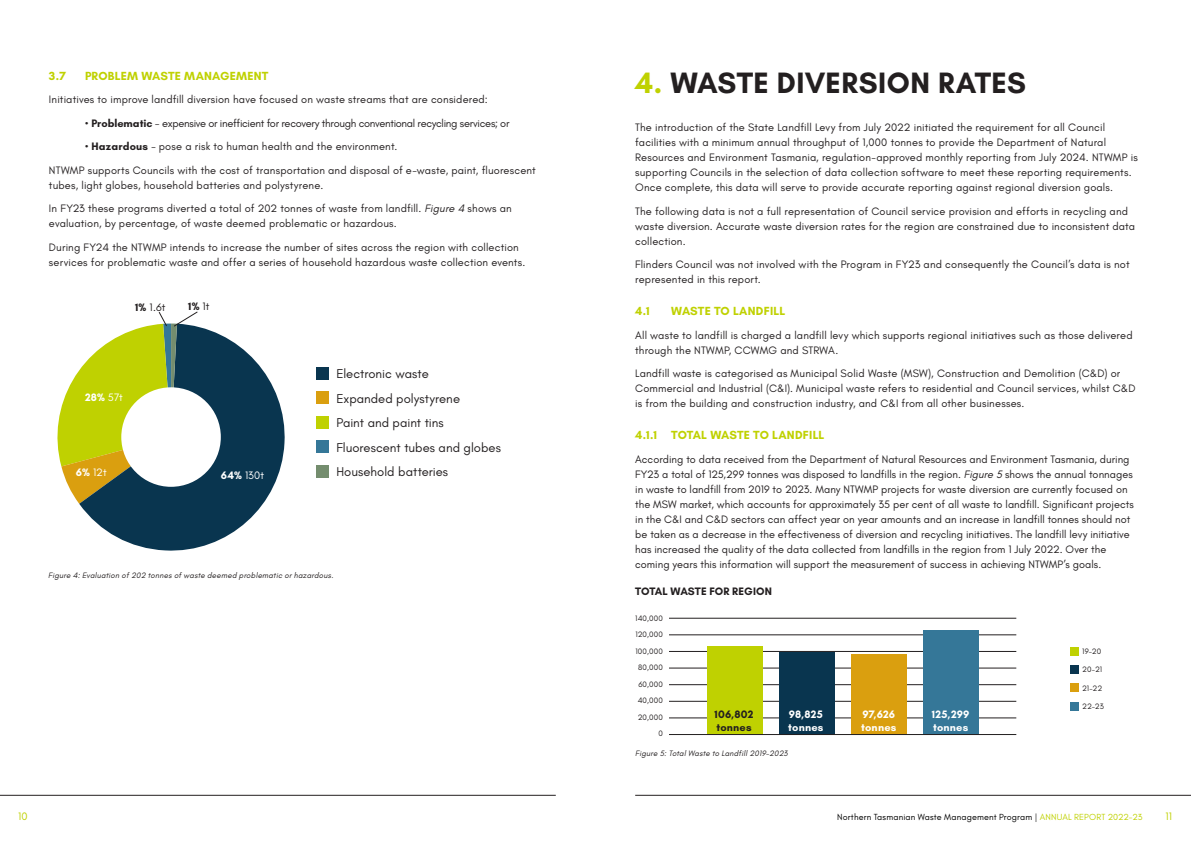
<style>
.page{position:relative;width:1191px;height:842px;background:#fff}
.page>*{position:absolute;margin:0;border:0;box-sizing:border-box;transform-origin:0 0}
.Tables{font:700 30px "Glacial Indifference";letter-spacing:.01em;color:#231f20}
.t1{font:13px "Glacial Indifference";color:#231f20}
.Tables-2{font:700 12px "Glacial Indifference";letter-spacing:.01em;color:#bfd101}
.Tables-3{font:11px/15px "Glacial Indifference";letter-spacing:.01em;color:#231f20}
.Tables-4{font:11px "Glacial Indifference";letter-spacing:-.025em;color:#231f20}
.Tables-5{font:700 11px/13px "Glacial Indifference";letter-spacing:.02em;color:#fff}
.Tables-6{font:700 11px/13px "Glacial Indifference";letter-spacing:.015em;color:#231f20}
.Tables-7{font:11px "Glacial Indifference";letter-spacing:.01em;color:#fff}
.t2{font:11px "Glacial Indifference";color:#bfd101}
.t3{font:9px "Glacial Indifference";letter-spacing:.01em;color:#000}
.Tables-8{font:italic 8px "Glacial Indifference";letter-spacing:.02em;color:#231f20}
.t4{font:8px "Glacial Indifference";letter-spacing:.03em;color:#231f20}
.s1{font-weight:700}
.s2{font-style:italic}
.s3{font-weight:400}
.s4{color:#bfd101}
</style>
<div class="page">
<hr style="left:635px;top:795px;width:556px;height:1px;background:#231f20">
<hr style="left:0;top:795px;width:556px;height:1px;background:#231f20">
<svg style="left:79px;top:326px;width:206px;height:225px;fill:#09354f"></svg>
<div style="left:121px;top:387px;width:100px;height:100px;background:#fff;border-radius:50%"></div>
<svg style="left:57px;top:311px;width:141px;height:193px"></svg>
<div style="left:317px;top:367px;width:12px;height:12px;background:#09354f"></div>
<div style="left:317px;top:440px;width:12px;height:13px;background:#357798"></div>
<div style="left:317px;top:391px;width:12px;height:13px;background:#da9f0f"></div>
<div style="left:317px;top:465px;width:12px;height:12px;background:#748d6e"></div>
<div style="left:317px;top:416px;width:12px;height:12px;background:#bfd101"></div>
<div style="left:1070px;top:647px;width:8px;height:8px;background:#bfd101"></div>
<div style="left:1070px;top:665px;width:8px;height:9px;background:#09354f"></div>
<div style="left:1070px;top:684px;width:8px;height:8px;background:#da9f0f"></div>
<div style="left:1070px;top:702px;width:8px;height:8px;background:#357798"></div>
<hr style="left:669px;top:618px;width:347px;height:1px;background:#231f20">
<hr style="left:669px;top:718px;width:347px;height:1px;background:#231f20">
<hr style="left:669px;top:701px;width:347px;height:1px;background:#231f20">
<hr style="left:669px;top:684px;width:347px;height:1px;background:#231f20">
<hr style="left:669px;top:668px;width:347px;height:1px;background:#231f20">
<hr style="left:669px;top:651px;width:347px;height:1px;background:#231f20">
<hr style="left:669px;top:635px;width:347px;height:1px;background:#231f20">
<div style="left:707px;top:646px;width:55px;height:89px;background:#bfd101"></div>
<div style="left:779px;top:653px;width:55px;height:82px;background:#09354f"></div>
<div style="left:851px;top:654px;width:55px;height:81px;background:#da9f0f"></div>
<div style="left:923px;top:631px;width:55px;height:104px;background:#357798"></div>
<hr style="left:669px;top:734px;width:347px;height:1px;background:#231f20">
<p class="Tables-2" style="left:49px;top:68px;width:18px">3.7</p>
<p class="Tables-2" style="left:85px;top:68px;width:185px">PROBLEM WASTE MANAGEMENT</p>
<p class="Tables-3" style="left:49px;top:92px;width:440px">Initiatives to improve landfill diversion have focused on waste streams that are considered:</p>
<p class="Tables-4" style="left:85px;top:117px;width:426px">• <span class="s1">Problematic</span> – expensive or inefficient for recovery through conventional recycling services; or</p>
<p class="Tables-3" style="left:85px;top:139px;width:314px">• <span class="s1">Hazardous</span> – pose a risk to human health and the environment.</p>
<p class="Tables-3" style="left:49px;top:163px;width:488px">NTWMP supports Councils with the cost of transportation and disposal of e-waste, paint, fluorescent tubes, light globes, household batteries and polystyrene.</p>
<p class="Tables-3" style="left:49px;top:201px;width:464px">In FY23 these programs diverted a total of 202 tonnes of waste from landfill. <span class="s2">Figure 4</span> shows an evaluation, by percentage, of waste deemed problematic or hazardous.</p>
<p class="Tables-3" style="left:49px;top:240px;width:478px">During FY24 the NTWMP intends to increase the number of sites across the region with collection services for problematic waste and offer a series of household hazardous waste collection events.</p>
<p class="Tables-3" style="left:135px;top:300px;width:32px"><span class="s1">1%</span> 1.6t</p>
<p class="Tables-6" style="left:188px;top:300px;width:23px">1% <span class="s3">1t</span></p>
<p class="Tables-5" style="left:85px;top:391px;width:39px">28% <span class="s3">57t</span></p>
<p class="Tables-7" style="left:76px;top:466px;width:32px"><span class="s1">6%</span> 12t</p>
<p class="Tables-7" style="left:221px;top:469px;width:45px"><span class="s1">64%</span> 130t</p>
<h1 class="t1" style="left:336px;top:367px;width:94px">Electronic waste</h1>
<h1 class="t1" style="left:336px;top:391px;width:125px">Expanded polystyrene</h1>
<h1 class="t1" style="left:336px;top:416px;width:109px">Paint and paint tins</h1>
<h1 class="t1" style="left:336px;top:440px;width:166px">Fluorescent tubes and globes</h1>
<h1 class="t1" style="left:336px;top:464px;width:113px">Household batteries</h1>
<p class="Tables-8" style="left:48px;top:570px;width:287px">Figure 4: Evaluation of 202 tonnes of waste deemed problematic or hazardous.</p>
<p class="Tables" style="left:635px;top:65px;width:392px"><span class="s4">4.</span> WASTE DIVERSION RATES</p>
<p class="Tables-3" style="left:635px;top:120px;width:504px">The introduction of the State Landfill Levy from July 2022 initiated the requirement for all Council facilities with a minimum annual throughput of 1,000 tonnes to provide the Department of Natural Resources and Environment Tasmania, regulation-approved monthly reporting from July 2024. NTWMP is supporting Councils in the selection of data collection software to meet these reporting requirements.<br>Once complete, this data will serve to provide accurate reporting against regional diversion goals.</p>
<p class="Tables-3" style="left:635px;top:204px;width:501px">The following data is not a full representation of Council service provision and efforts in recycling and waste diversion. Accurate waste diversion rates for the region are constrained due to inconsistent data collection.</p>
<p class="Tables-3" style="left:635px;top:257px;width:496px">Flinders Council was not involved with the Program in FY23 and consequently the Council’s data is not represented in this report.</p>
<p class="Tables-2" style="left:635px;top:304px;width:16px">4.1</p>
<p class="Tables-2" style="left:671px;top:304px;width:116px">WASTE TO LANDFILL</p>
<p class="Tables-3" style="left:635px;top:328px;width:499px">All waste to landfill is charged a landfill levy which supports regional initiatives such as those delivered through the NTWMP, CCWMG and STRWA.</p>
<p class="Tables-3" style="left:635px;top:366px;width:502px">Landfill waste is categorised as Municipal Solid Waste (MSW), Construction and Demolition (C&amp;D) or<br>Commercial and Industrial (C&amp;I). Municipal waste refers to residential and Council services, whilst C&amp;D is from the building and construction industry, and C&amp;I from all other businesses.</p>
<p class="Tables-2" style="left:635px;top:428px;width:191px">4.1.1 TOTAL WASTE TO LANDFILL</p>
<p class="Tables-3" style="left:635px;top:452px;width:500px">According to data received from the Department of Natural Resources and Environment Tasmania, during FY23 a total of 125,299 tonnes was disposed to landfills in the region. <span class="s2">Figure 5</span> shows the annual tonnages in waste to landfill from 2019 to 2023. Many NTWMP projects for waste diversion are currently focused on the MSW market, which accounts for approximately 35 per cent of all waste to landfill. Significant projects in the C&amp;I and C&amp;D sectors can affect year on year amounts and an increase in landfill tonnes should not be taken as a decrease in the effectiveness of diversion and recycling initiatives. The landfill levy initiative has increased the quality of the data collected from landfills in the region from 1 July 2022. Over the coming years this information will support the measurement of success in achieving NTWMP’s goals.</p>
<h1 class="Tables-6" style="left:635px;top:584px;width:138px">TOTAL WASTE FOR REGION</h1>
<h1 class="t4" style="left:635px;top:614px;width:29px">140,000</h1>
<h1 class="t4" style="left:635px;top:630px;width:29px">120,000</h1>
<h1 class="t4" style="left:635px;top:647px;width:29px">100,000</h1>
<h1 class="t4" style="left:638px;top:663px;width:26px">80,000</h1>
<h1 class="t4" style="left:638px;top:680px;width:26px">60,000</h1>
<h1 class="t4" style="left:637px;top:696px;width:27px">40,000</h1>
<h1 class="t4" style="left:637px;top:713px;width:27px">20,000</h1>
<h1 class="t4" style="left:658px;top:729px;width:6px">0</h1>
<p class="Tables-6" style="left:714px;top:707px;width:40px">106,802 tonnes</p>
<p class="Tables-5" style="left:788px;top:707px;width:37px">98,825 tonnes</p>
<p class="Tables-5" style="left:861px;top:707px;width:37px">97,626 tonnes</p>
<p class="Tables-5" style="left:932px;top:707px;width:39px">125,299 tonnes</p>
<p class="Tables-8" style="left:635px;top:749px;width:154px">Figure 5: Total Waste to Landfill 2019-2023</p>
<h1 class="t4" style="left:1082px;top:647px;width:21px">19-20</h1>
<h1 class="t4" style="left:1082px;top:665px;width:21px">20-21</h1>
<h1 class="t4" style="left:1082px;top:684px;width:22px">21-22</h1>
<h1 class="t4" style="left:1082px;top:702px;width:23px">22-23</h1>
<p class="t2" style="left:18px;top:810px;width:11px">10</p>
<p class="t3" style="left:837px;top:812px;width:307px">Northern Tasmanian Waste Management Program | <span class="s4">ANNUAL REPORT 2022-23</span></p>
<p class="t2" style="left:1165px;top:810px;width:8px">11</p>
</div>
